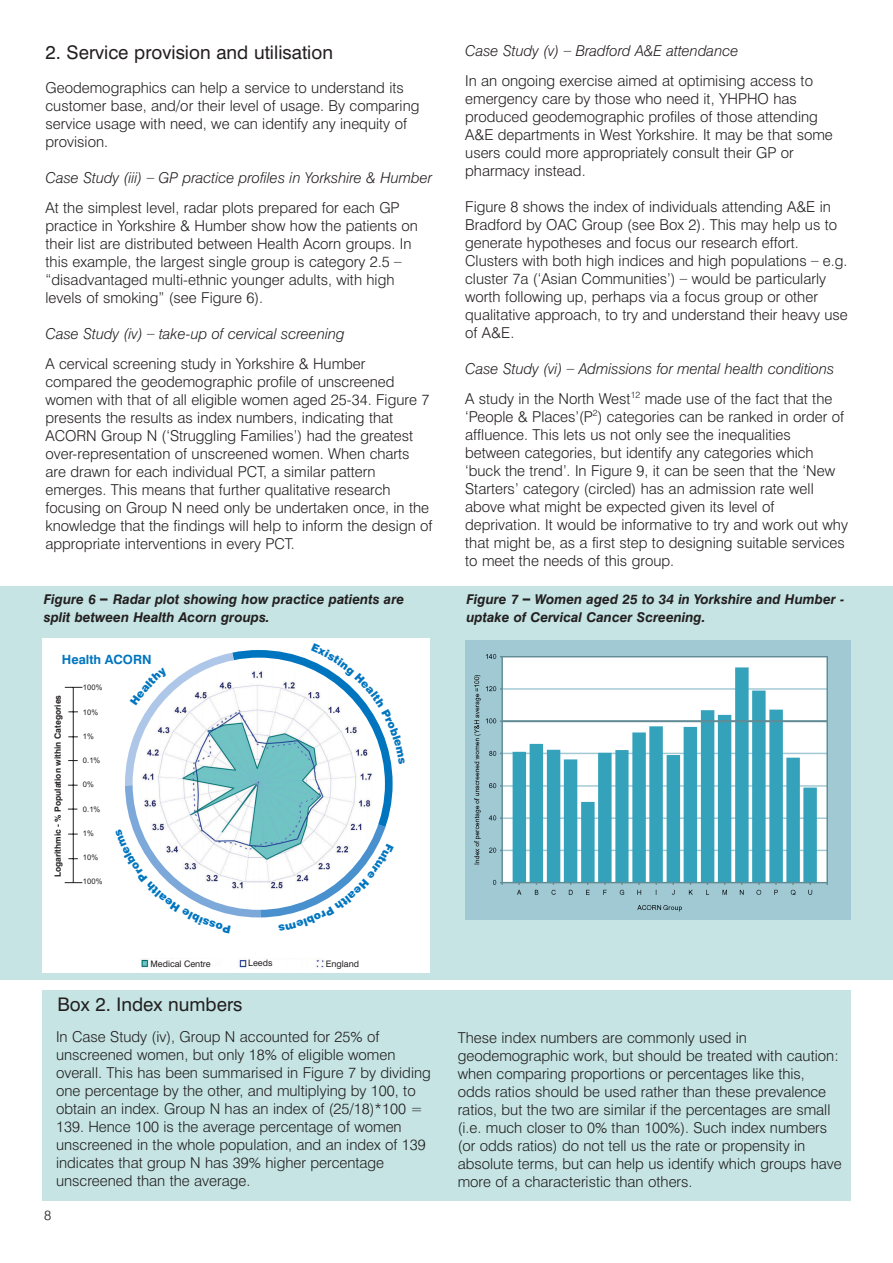
<style>
.page{position:relative;width:893px;height:1263px;background:#fff}
.page>*{position:absolute;margin:0;border:0;box-sizing:border-box;transform-origin:0 0}
.t1{font:18.75px "Swiss 721 BT";color:#231f20}
.t2{font:300 15px/18px "Swiss 721 BT";color:#231f20}
.t3{font:italic 300 15px "Swiss 721 BT";color:#231f20}
.t4{font:900 15px "Swiss 721 BT";color:#231f20}
.t5{font:italic 700 13.5px/18px "Swiss 721 BT";color:#231f20}
.t6{font:300 13.5px "Swiss 721 BT";color:#231f20}
.t7{font:700 12.75px "Swiss 721 BT";color:#0075bf}
.t8{font:8.85px "Swiss 721 BT";color:#231f20}
.t9{font:700 8.55px "Swiss 721 BT";color:#231f20}
.t10{font:7.65px "Arial";color:#231f20}
.s1{font-style:italic}
</style>
<div class="page">
<div style="left:0;top:586px;width:892px;height:394px;background:#c5e4e3"></div>
<div style="left:42px;top:639px;width:387px;height:334px;background:#fff"></div>
<hr style="left:73px;top:687px;width:1px;height:195px;background:#231f20">
<svg style="left:65px;top:687px;width:17px;height:1px"></svg>
<svg style="left:65px;top:882px;width:17px;height:1px"></svg>
<img style="left:141px;top:959px;width:183px;height:9px">
<div style="left:155px;top:959px;width:60px;height:10px;background:#fff"></div>
<div style="left:247px;top:959px;width:25px;height:9px;background:#fff"></div>
<img style="left:465px;top:640px;width:385px;height:279px">
<div style="left:43px;top:991px;width:807px;height:210px;background:#c5e4e3"></div>
<svg style="left:125px;top:650px;width:268px;height:268px"></svg>
<p class="t1" style="left:46px;top:46px;width:289px">2. Service provision and utilisation</p>
<p class="t2" style="left:46px;top:80px;width:375px">Geodemographics can help a service to understand its customer base, and/or their level of usage. By comparing service usage with need, we can identify any inequity of provision.</p>
<p class="t3" style="left:46px;top:173px;width:98px">Case Study (iii)</p>
<p class="t2" style="left:147px;top:162px;width:9px">_</p>
<p class="t3" style="left:158px;top:173px;width:275px">GP practice profiles in Yorkshire &amp; Humber</p>
<p class="t2" style="left:46px;top:200px;width:374px">At the simplest level, radar plots prepared for each GP practice in Yorkshire &amp; Humber show how the patients on their list are distributed between Health Acorn groups. In this example, the largest single group is category 2.5</p>
<p class="t2" style="left:46px;top:242px;width:357px;line-height:26.2px;text-indent:348px">_ “disadvantaged multi-ethnic younger adults, with high</p>
<p class="t2" style="left:46px;top:290px;width:219px">levels of smoking” (see Figure 6).</p>
<p class="t3" style="left:46px;top:329px;width:99px">Case Study (iv)</p>
<p class="t2" style="left:147px;top:318px;width:9px">_</p>
<p class="t3" style="left:159px;top:329px;width:187px">take-up of cervical screening</p>
<p class="t2" style="left:46px;top:356px;width:388px">A cervical screening study in Yorkshire &amp; Humber compared the geodemographic profile of unscreened women with that of all eligible women aged 25-34. Figure 7 presents the results as index numbers, indicating that ACORN Group N (‘Struggling Families’) had the greatest over-representation of unscreened women. When charts are drawn for each individual PCT, a similar pattern emerges. This means that further qualitative research focusing on Group N need only be undertaken once, in the knowledge that the findings will help to inform the design of appropriate interventions in every PCT.</p>
<p class="t3" style="left:465px;top:46px;width:96px">Case Study (v)</p>
<p class="t2" style="left:563px;top:35px;width:9px">_</p>
<p class="t3" style="left:575px;top:46px;width:164px">Bradford A&amp;E attendance</p>
<p class="t2" style="left:465px;top:73px;width:369px">In an ongoing exercise aimed at optimising access to emergency care by those who need it, YHPHO has produced geodemographic profiles of those attending A&amp;E departments in West Yorkshire. It may be that some users could more appropriately consult their GP or pharmacy instead.</p>
<p class="t2" style="left:465px;top:199px;width:373px">Figure 8 shows the index of individuals attending A&amp;E in Bradford by OAC Group (see Box 2). This may help us to generate hypotheses and focus our research effort.<br>Clusters with both high indices and high populations</p>
<p class="t2" style="left:811px;top:245px;width:9px">_</p>
<p class="t2" style="left:823px;top:253px;width:26px">e.g.</p>
<p class="t2" style="left:465px;top:271px;width:212px">cluster 7a (‘Asian Communities’)</p>
<p class="t2" style="left:680px;top:263px;width:9px">_</p>
<p class="t2" style="left:465px;top:271px;width:384px;text-indent:227px">would be particularly worth following up, perhaps via a focus group or other qualitative approach, to try and understand their heavy use of A&amp;E.</p>
<p class="t3" style="left:465px;top:364px;width:99px">Case Study (vi)</p>
<p class="t2" style="left:567px;top:353px;width:9px">_</p>
<p class="t2" style="left:465px;top:355px;width:371px;line-height:30px;text-align:right"><span class="s1">Admissions for mental health conditions<br></span>A study in the North West<sup>12</sup> made use of the fact that the</p>
<p class="t2" style="left:465px;top:409px;width:384px">‘People &amp; Places’(P<sup>2</sup>) categories can be ranked in order of affluence. This lets us not only see the inequalities between categories, but identify any categories which ‘buck the trend’. In Figure 9, it can be seen that the ‘New Starters’ category (circled) has an admission rate well above what might be expected given its level of deprivation. It would be informative to try and work out why that might be, as a first step to designing suitable services to meet the needs of this group.</p>
<p class="t5" style="left:44px;top:592px;width:362px;text-indent:69px">Radar plot showing how practice patients are split between Health Acorn groups.</p>
<p class="t5" style="left:466px;top:592px;width:54px">Figure 7</p>
<p class="t4" style="left:523px;top:586px;width:9px">_</p>
<p class="t5" style="left:44px;top:592px;width:54px">Figure 6</p>
<p class="t4" style="left:100px;top:586px;width:9px">_</p>
<p class="t5" style="left:466px;top:592px;width:379px;text-indent:68px">Women aged 25 to 34 in Yorkshire and Humber - uptake of Cervical Cancer Screening.</p>
<p class="t7" style="left:62px;top:655px;width:91px">Health ACORN</p>
<p class="t9" style="left:55px;top:877px;width:184px;rotate:-90deg">Logarithmic - % Population within Categories</p>
<p class="t10" style="left:83px;top:685px;width:21px">100%</p>
<p class="t10" style="left:83px;top:709px;width:17px">10%</p>
<p class="t10" style="left:83px;top:733px;width:13px">1%</p>
<p class="t10" style="left:83px;top:758px;width:19px">0.1%</p>
<p class="t10" style="left:83px;top:782px;width:13px">0%</p>
<p class="t10" style="left:83px;top:806px;width:19px">0.1%</p>
<p class="t10" style="left:83px;top:830px;width:13px">1%</p>
<p class="t10" style="left:83px;top:855px;width:17px">10%</p>
<p class="t10" style="left:83px;top:879px;width:21px">100%</p>
<p class="t8" style="left:150px;top:960px;width:62px">Medical Centre</p>
<p class="t8" style="left:248px;top:960px;width:26px">Leeds</p>
<p class="t8" style="left:326px;top:960px;width:35px">England</p>
<p class="t1" style="left:58px;top:998px;width:186px">Box 2. Index numbers</p>
<p class="t2" style="left:56px;top:1029px;width:376px">In Case Study (iv), Group N accounted for 25% of unscreened women, but only 18% of eligible women overall. This has been summarised in Figure 7 by dividing one percentage by the other, and multiplying by 100, to obtain an index. Group N has an index of (25/18)*100 = 139. Hence 100 is the average percentage of women unscreened in the whole population, and an index of 139 indicates that group N has 39% higher percentage unscreened than the average.</p>
<p class="t2" style="left:457px;top:1030px;width:385px">These index numbers are commonly used in geodemographic work, but should be treated with caution: when comparing proportions or percentages like this, odds ratios should be used rather than these prevalence ratios, but the two are similar if the percentages are small (i.e. much closer to 0% than 100%). Such index numbers (or odds ratios) do not tell us the rate or propensity in absolute terms, but can help us identify which groups have more of a characteristic than others.</p>
<p class="t6" style="left:44px;top:1210px;width:9px">8</p>
</div>
